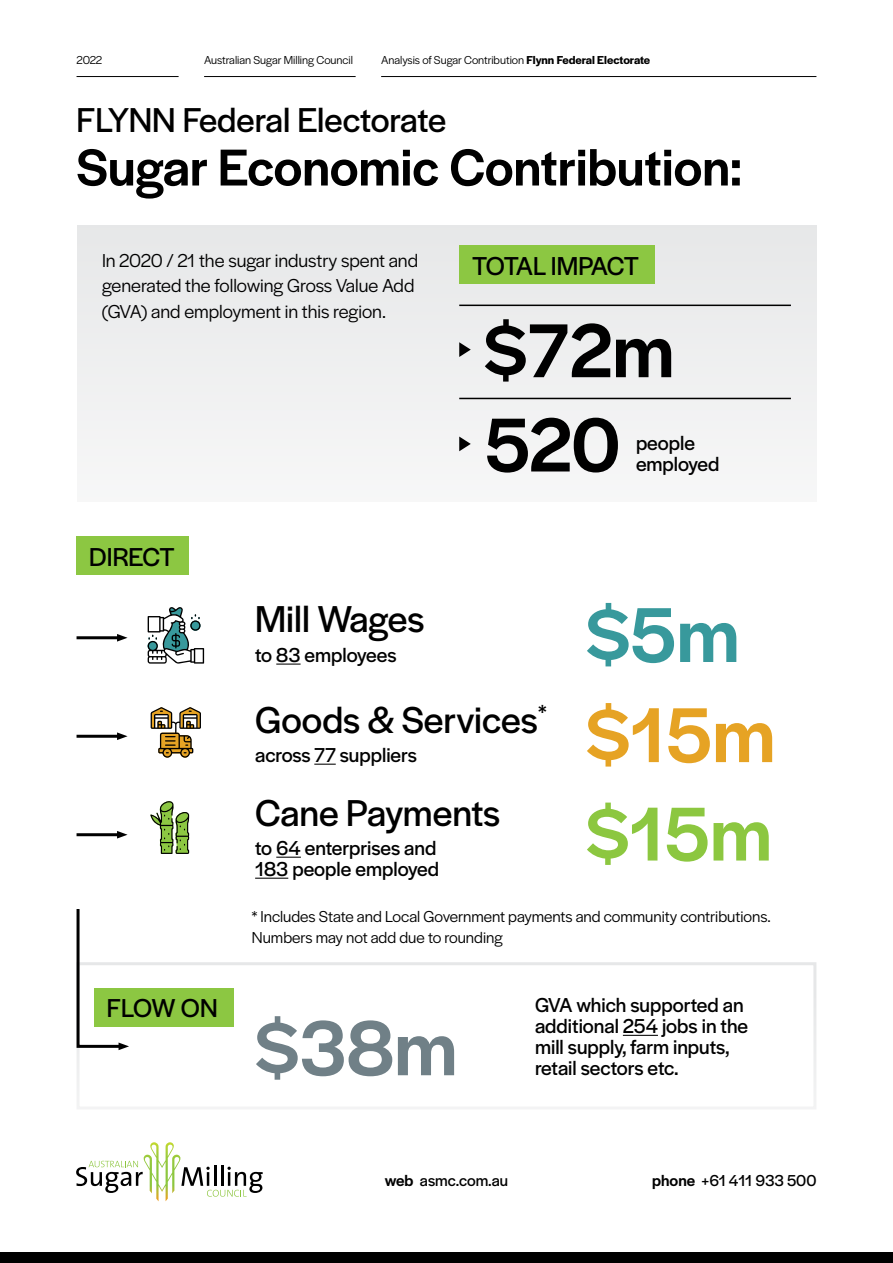
<style>
.page{position:relative;width:893px;height:1263px;background:#fff}
.page>*{position:absolute;margin:0;border:0;box-sizing:border-box;transform-origin:0 0}
.t1{font:500 81px "Halyard Display";color:#708087}
.t2{font:500 81px "Halyard Display";color:#e6a324}
.t3{font:500 81px "Halyard Display";color:#38999c}
.t4{font:500 79.5px/94.2px "Halyard Display";letter-spacing:-.005em;color:#000}
.t5{font:500 79.5px "Halyard Display";color:#8cc740}
.t6{font:500 54px "Halyard Display";color:#000}
.t7{font:39px "Halyard Display";color:#000}
.t8{font:36px "Halyard Display";letter-spacing:-.005em;color:#000}
.t9{font:27px "Halyard Display";letter-spacing:-.03em;color:#000}
.t10{font:21px/21px "Halyard Display";color:#000}
.t11{font:19.5px/25.5px "Halyard Display";color:#000}
.t12{font:16.5px/21px "Halyard Display";color:#000}
.t13{font:16.5px "Halyard Display";letter-spacing:-.005em;color:#000}
.t14{font:12px "Halyard Display";color:#000}
.s1{font-weight:600}
.s2{font-weight:500}
</style>
<div class="page">
<div style="left:77px;top:225px;width:739px;height:277px;background:#eff0f0"></div>
<div style="left:77px;top:962px;width:739px;height:147px;border:3px solid #e6e7e8"></div>
<hr style="left:623px;top:1035px;width:35px;height:1px;background:#000">
<hr style="left:204px;top:76px;width:152px;height:1px;background:#000">
<hr style="left:77px;top:76px;width:102px;height:1px;background:#000">
<hr style="left:381px;top:76px;width:435px;height:1px;background:#000">
<hr style="left:276px;top:663px;width:25px;height:2px;background:#000">
<svg style="left:276px;top:857px;width:25px;height:1px"></svg>
<hr style="left:255px;top:878px;width:33px;height:1px;background:#000">
<svg style="left:314px;top:764px;width:22px;height:1px"></svg>
<svg style="left:147px;top:607px;width:57px;height:57px"></svg>
<svg style="left:151px;top:707px;width:50px;height:51px"></svg>
<svg style="left:150px;top:801px;width:39px;height:53px"></svg>
<svg style="left:459px;top:342px;width:12px;height:15px"></svg>
<svg style="left:459px;top:437px;width:12px;height:14px"></svg>
<svg style="left:76px;top:1142px;width:187px;height:59px"></svg>
<div style="left:0;top:1252px;width:893px;height:11px;background:#000"></div>
<hr style="left:459px;top:305px;width:332px;height:1px;background:#000">
<hr style="left:459px;top:398px;width:332px;height:1px;background:#000">
<div style="left:459px;top:246px;width:195px;height:38px;background:#8cc742"></div>
<div style="left:77px;top:536px;width:112px;height:39px;background:#8cc742"></div>
<div style="left:94px;top:988px;width:140px;height:38px;background:#8cc742"></div>
<hr style="left:77px;top:636px;width:42px;height:3px;background:#000">
<svg style="left:117px;top:634px;width:11px;height:8px"></svg>
<hr style="left:77px;top:735px;width:42px;height:3px;background:#000">
<svg style="left:117px;top:732px;width:11px;height:8px"></svg>
<hr style="left:77px;top:833px;width:42px;height:3px;background:#000">
<svg style="left:117px;top:831px;width:11px;height:7px"></svg>
<svg style="left:76px;top:909px;width:53px;height:141px"></svg>
<p class="t14" style="left:77px;top:52px;width:27px">2022</p>
<p class="t14" style="left:204px;top:52px;width:150px">Australian Sugar Milling Council</p>
<p class="t14" style="left:381px;top:51px;width:271px">Analysis of Sugar Contribution <span class="s1">Flynn Federal Electorate</span></p>
<h3 class="t8" style="left:77px;top:95px;width:371px">FLYNN Federal Electorate</h3>
<h3 class="t6" style="left:77px;top:129px;width:667px">Sugar Economic Contribution:</h3>
<p class="t11" style="left:102px;top:246px;width:318px">In 2020 / 21 the sugar industry spent and generated the following Gross Value Add (GVA) and employment in this region.</p>
<p class="t9" style="left:89px;top:537px;width:87px">DIRECT</p>
<p class="t9" style="left:472px;top:247px;width:169px">TOTAL IMPACT</p>
<h2 class="t4" style="left:485px;top:299px;width:191px">$72m<br>520</h2>
<p class="t10" style="left:636px;top:432px;width:85px">people employed</p>
<h3 class="t7" style="left:255px;top:592px;width:171px">Mill Wages</h3>
<p class="t10" style="left:255px;top:643px;width:143px">to 83 employees</p>
<h3 class="t7" style="left:255px;top:692px;width:293px">Goods &amp; Services<sup>*</sup></h3>
<p class="t10" style="left:255px;top:743px;width:163px">across 77 suppliers</p>
<h3 class="t7" style="left:255px;top:785px;width:247px">Cane Payments</h3>
<p class="t10" style="left:255px;top:836px;width:185px">to 64 enterprises and<br>183 people employed</p>
<h1 class="t3" style="left:587px;top:577px;width:154px">$5m</h1>
<h1 class="t2" style="left:587px;top:677px;width:190px">$15m</h1>
<h2 class="t5" style="left:587px;top:777px;width:186px">$15m</h2>
<p class="t9" style="left:107px;top:989px;width:112px">FLOW ON</p>
<p class="t12" style="left:252px;top:905px;width:520px">* Includes State and Local Government payments and community contributions.<br>Numbers may not add due to rounding</p>
<h1 class="t1" style="left:256px;top:990px;width:203px">$38m</h1>
<p class="t10" style="left:535px;top:993px;width:215px">GVA which supported an additional 254 jobs in the mill supply, farm inputs, retail sectors etc.</p>
<p class="t13" style="left:385px;top:1169px;width:125px"><span class="s2">web</span> asmc.com.au</p>
<p class="t13" style="left:652px;top:1169px;width:166px"><span class="s2">phone</span> +61 411 933 500</p>
</div>
